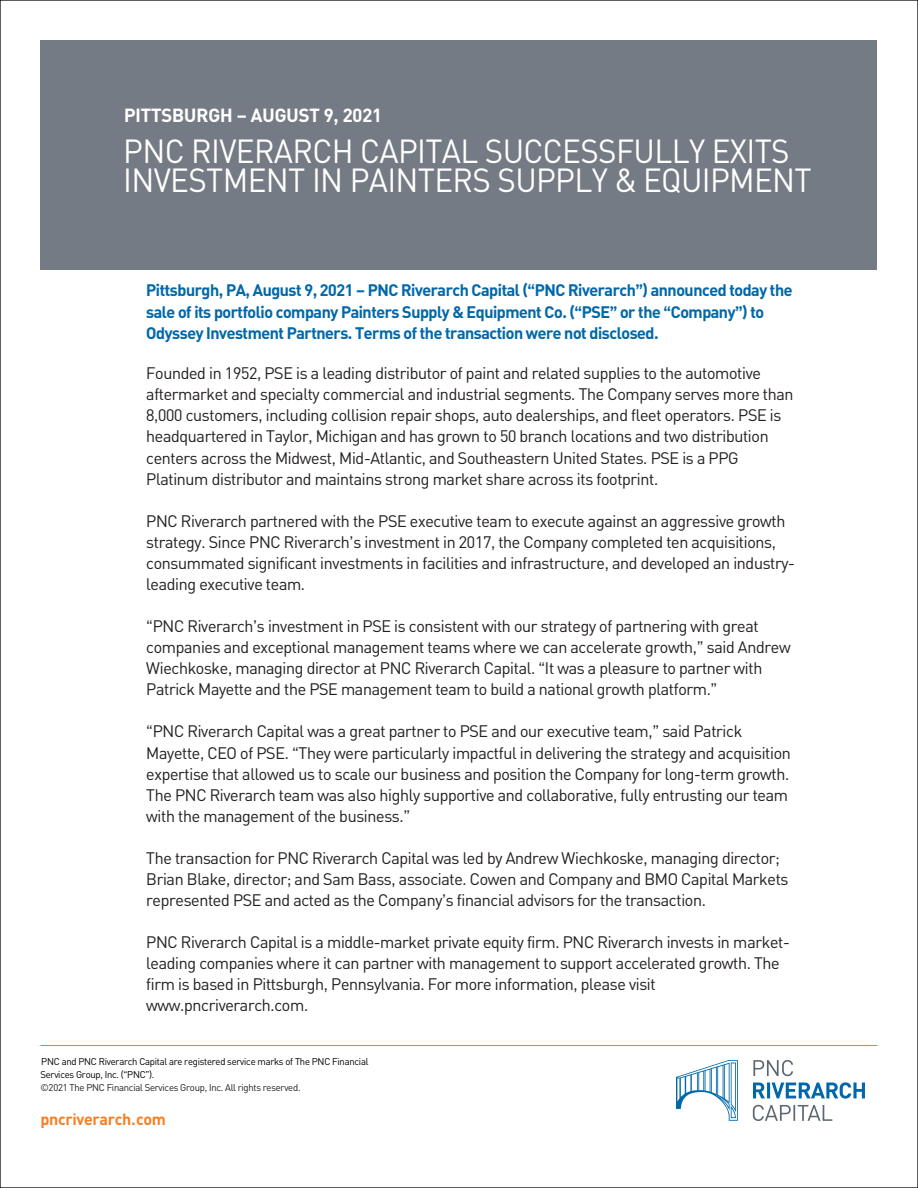
<style>
.page{position:relative;width:918px;height:1188px;background:#fff}
.page>*{position:absolute;margin:0;border:0;box-sizing:border-box;transform-origin:0 0}
.t1{font:33px/29px "PNC Brand";color:#fff;scale:.95 1}
.t2{font:700 18.75px "PNC Brand";color:#fff}
.t3{font:16.5px/21px "PNC Brand";letter-spacing:-.015em;color:#231f20}
.t4{font:700 16.5px/21.3px "PNC Brand";letter-spacing:-.025em;color:#0068a9}
.t5{font:16.05px "PNC Sans Bold";letter-spacing:-.02em;color:#f48026}
.t6{font:9.75px/13px "PNC Brand";letter-spacing:-.02em;color:#000}
.s1{color:#231f20}
.s2{font-family:"PNC Sans";font-weight:700}
</style>
<div class="page">
<hr style="left:40px;top:1045px;width:838px;height:1px;background:#f48026">
<div style="left:40px;top:41px;width:838px;height:229px;background:#757b84"></div>
<img style="left:676px;top:1060px;width:188px;height:60px">
<p class="t2" style="left:124px;top:103px;width:260px">PITTSBURGH – AUGUST 9, 2021</p>
<p class="t1" style="left:124px;top:136px;width:726px">PNC RIVERARCH CAPITAL SUCCESSFULLY EXITS<br>INVESTMENT IN PAINTERS SUPPLY &amp; EQUIPMENT</p>
<p class="t4" style="left:146px;top:279px;width:648px">Pittsburgh, PA, August 9, 2021 – PNC Riverarch Capital (“PNC Riverarch”) announced today the sale of its portfolio company Painters Supply &amp; Equipment Co. (“PSE” or the “Company”) to<br>Odyssey Investment Partners. Terms of the transaction were not disclosed.</p>
<p class="t3" style="left:146px;top:362px;width:649px">Founded in 1952, PSE is a leading distributor of paint and related supplies to the automotive aftermarket and specialty commercial and industrial segments. The Company serves more than 8,000 customers, including collision repair shops, auto dealerships, and fleet operators. PSE is headquartered in Taylor, Michigan and has grown to 50 branch locations and two distribution centers across the Midwest, Mid-Atlantic, and Southeastern United States. PSE is a PPG Platinum distributor and maintains strong market share across its footprint.</p>
<p class="t3" style="left:146px;top:510px;width:650px">PNC Riverarch partnered with the PSE executive team to execute against an aggressive growth strategy. Since PNC Riverarch’s investment in 2017, the Company completed ten acquisitions, consummated significant investments in facilities and infrastructure, and developed an industry&shy;leading executive team.</p>
<p class="t3" style="left:146px;top:615px;width:646px">“PNC Riverarch’s investment in PSE is consistent with our strategy of partnering with great companies and exceptional management teams where we can accelerate growth,” said Andrew Wiechkoske, managing director at PNC Riverarch Capital. “It was a pleasure to partner with Patrick Mayette and the PSE management team to build a national growth platform.”</p>
<p class="t3" style="left:146px;top:721px;width:646px">“PNC Riverarch Capital was a great partner to PSE and our executive team,” said Patrick Mayette, CEO of PSE. “They were particularly impactful in delivering the strategy and acquisition expertise that allowed us to scale our business and position the Company for long-term growth.<br>The PNC Riverarch team was also highly supportive and collaborative, fully entrusting our team with the management of the business.”</p>
<p class="t3" style="left:146px;top:847px;width:644px">The transaction for PNC Riverarch Capital was led by Andrew Wiechkoske, managing director;<br>Brian Blake, director; and Sam Bass, associate. Cowen and Company and BMO Capital Markets represented PSE and acted as the Company’s financial advisors for the transaction.</p>
<p class="t3" style="left:146px;top:931px;width:645px">PNC Riverarch Capital is a middle-market private equity firm. PNC Riverarch invests in market&shy;leading companies where it can partner with management to support accelerated growth. The firm is based in Pittsburgh, Pennsylvania. For more information, please visit www.pncriverarch.com.</p>
<p class="t6" style="left:40px;top:1055px;width:329px">PNC and PNC Riverarch Capital are registered service marks of The PNC Financial<br>Services Group, Inc. (“PNC”).<br><span class="s1">©2021 The PNC Financial Services Group, Inc. All rights reserved.</span></p>
<p class="t5" style="left:41px;top:1108px;width:127px"><span class="s2">pnc</span>riverarch<span class="s2">.com</span></p>
</div>
